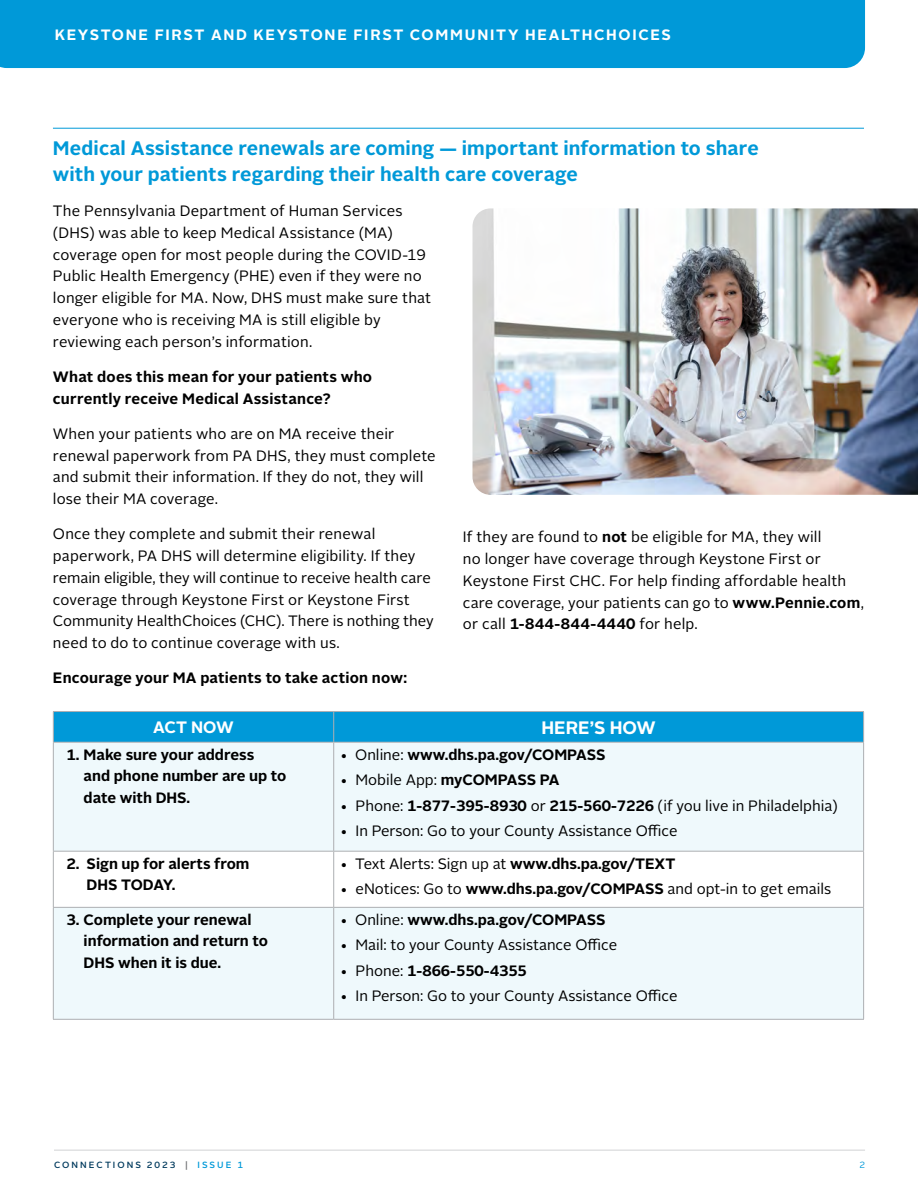
<style>
.page{position:relative;width:918px;height:1188px;background:#fff}
.page>*{position:absolute;margin:0;border:0;box-sizing:border-box;transform-origin:0 0}
.t1{font:700 19.5px/25.5px "Alright Sans";letter-spacing:.005em;color:#0099d8}
.Body_txt{font:700 18px "Alright Sans";color:#fff}
.Body_txt-2{font:700 16.5px "Alright Sans";letter-spacing:-.015em;color:#fff}
.Body_Copy{font:15px/21.8px "Alright Sans";letter-spacing:.01em;color:#000}
.Body_txt-3{font:15px "Alright Sans";color:#000}
.Body_txt-4{font:700 15px/21.8px "Alright Sans";color:#000}
.Body_Copy-2{font:700 15px/21.8px "Alright Sans";letter-spacing:.015em;color:#000}
.t2{font:700 15px "Alright Sans";letter-spacing:.105em;color:#fff}
.t3{font:500 9px "Alright Sans";letter-spacing:.23em;color:#003a5d}
.t4{font:9px "Alright Sans";color:#0099d8}
.s1{font-weight:700}
.s2{font-weight:400}
.s3{color:#6d6e71}
.s4{color:#0099d8}
</style>
<div class="page">
<hr style="left:54px;top:1150px;width:811px;height:1px;background:#d1d3d4">
<hr style="left:53px;top:128px;width:811px;height:1px;background:#0099d8">
<div style="left:54px;top:712px;width:809px;height:30px;background:#0099d8"></div>
<svg style="left:54px;top:743px;width:809px;height:276px;fill:#eff9fc"></svg>
<hr style="left:53px;top:711px;width:281px;height:1px;background:#adafb2">
<hr style="left:53px;top:712px;width:1px;height:30px;background:#adafb2">
<hr style="left:334px;top:711px;width:530px;height:1px;background:#adafb2">
<hr style="left:333px;top:712px;width:1px;height:30px;background:#adafb2">
<hr style="left:863px;top:712px;width:1px;height:30px;background:#adafb2">
<hr style="left:53px;top:742px;width:281px;height:1px;background:#adafb2">
<hr style="left:53px;top:743px;width:1px;height:108px;background:#adafb2">
<hr style="left:334px;top:742px;width:530px;height:1px;background:#adafb2">
<hr style="left:333px;top:743px;width:1px;height:108px;background:#adafb2">
<hr style="left:863px;top:743px;width:1px;height:108px;background:#adafb2">
<hr style="left:53px;top:851px;width:281px;height:1px;background:#adafb2">
<hr style="left:53px;top:852px;width:1px;height:55px;background:#adafb2">
<hr style="left:334px;top:851px;width:530px;height:1px;background:#adafb2">
<hr style="left:333px;top:852px;width:1px;height:55px;background:#adafb2">
<hr style="left:863px;top:852px;width:1px;height:55px;background:#adafb2">
<hr style="left:53px;top:907px;width:281px;height:1px;background:#adafb2">
<hr style="left:53px;top:908px;width:1px;height:111px;background:#adafb2">
<hr style="left:334px;top:907px;width:530px;height:1px;background:#adafb2">
<hr style="left:333px;top:908px;width:1px;height:111px;background:#adafb2">
<hr style="left:863px;top:908px;width:1px;height:111px;background:#adafb2">
<hr style="left:53px;top:1019px;width:281px;height:1px;background:#adafb2">
<hr style="left:334px;top:1019px;width:530px;height:1px;background:#adafb2">
<img style="left:472px;top:208px;width:446px;height:287px">
<div style="left:0;top:0;width:865px;height:68px;background:#0099d8"></div>
<p class="t2" style="left:55px;top:24px;width:618px">KEYSTONE FIRST AND KEYSTONE FIRST COMMUNITY HEALTHCHOICES</p>
<p class="t1" style="left:53px;top:136px;width:707px">Medical Assistance renewals are coming — important information to share with your patients regarding their health care coverage</p>
<p class="Body_Copy" style="left:53px;top:200px;width:380px">The Pennsylvania Department of Human Services (DHS) was able to keep Medical Assistance (MA) coverage open for most people during the COVID-19<br>Public Health Emergency (PHE) even if they were no longer eligible for MA. Now, DHS must make sure that everyone who is receiving MA is still eligible by reviewing each person’s information.</p>
<p class="Body_Copy-2" style="left:53px;top:366px;width:321px">What does this mean for your patients who currently receive Medical Assistance?</p>
<p class="Body_Copy" style="left:53px;top:423px;width:384px">When your patients who are on MA receive their renewal paperwork from PA DHS, they must complete and submit their information. If they do not, they will lose their MA coverage.</p>
<p class="Body_Copy" style="left:53px;top:524px;width:382px">Once they complete and submit their renewal paperwork, PA DHS will determine eligibility. If they remain eligible, they will continue to receive health care coverage through Keystone First or Keystone First Community HealthChoices (CHC). There is nothing they need to do to continue coverage with us.</p>
<p class="Body_Copy" style="left:463px;top:527px;width:402px">If they are found to <span class="s1">not</span> be eligible for MA, they will<br>no longer have coverage through Keystone First or Keystone First CHC. For help finding affordable health care coverage, your patients can go to <span class="s1">www.Pennie.com</span>, or call <span class="s1">1-844-844-4440</span> for help.</p>
<p class="Body_Copy-2" style="left:53px;top:667px;width:356px">Encourage your MA patients to take action now:</p>
<p class="Body_txt-2" style="left:153px;top:716px;width:82px">ACT NOW</p>
<p class="Body_txt" style="left:541px;top:715px;width:116px">HERE’S HOW</p>
<p class="Body_txt-4" style="left:84px;top:744px;width:204px;text-indent:-17px">1. Make sure your address<br>and phone number are up to date with DHS.</p>
<p class="Body_txt-4" style="left:340px;top:744px;width:267px"><span class="s2">• Online:</span> www.dhs.pa.gov/COMPASS</p>
<p class="Body_txt-3" style="left:340px;top:770px;width:221px">• Mobile App: <span class="s1">myCOMPASS PA</span></p>
<p class="Body_txt-3" style="left:340px;top:795px;width:500px">• Phone: <span class="s1">1-877-395-8930</span> or <span class="s1">215-560-7226</span> (if you live in Philadelphia)</p>
<p class="Body_txt-3" style="left:340px;top:821px;width:339px">• In Person: Go to your County Assistance Office</p>
<p class="Body_txt-4" style="left:87px;top:853px;width:164px;text-indent:-20px">2. Sign up for alerts from<br>DHS TODAY.</p>
<p class="Body_txt-3" style="left:340px;top:853px;width:337px">• Text Alerts: Sign up at <span class="s1">www.dhs.pa.gov/TEXT</span></p>
<p class="Body_txt-3" style="left:340px;top:879px;width:493px">• eNotices: Go to <span class="s1">www.dhs.pa.gov/COMPASS</span> and opt-in to get emails</p>
<p class="Body_txt-4" style="left:84px;top:909px;width:186px;text-indent:-17px">3. Complete your renewal information and return to<br>DHS when it is due.</p>
<p class="Body_txt-4" style="left:340px;top:909px;width:267px"><span class="s2">• Online:</span> www.dhs.pa.gov/COMPASS</p>
<p class="Body_txt-3" style="left:340px;top:935px;width:279px">• Mail: to your County Assistance Office</p>
<p class="Body_txt-4" style="left:340px;top:960px;width:189px"><span class="s2">• Phone:</span> 1-866-550-4355</p>
<p class="Body_txt-3" style="left:340px;top:986px;width:339px">• In Person: Go to your County Assistance Office</p>
<p class="t3" style="left:54px;top:1159px;width:190px">CONNECTIONS 2023 <span class="s3">|</span> <span class="s4">ISSUE 1</span></p>
<p class="t4" style="left:859px;top:1159px;width:7px">2</p>
</div>
